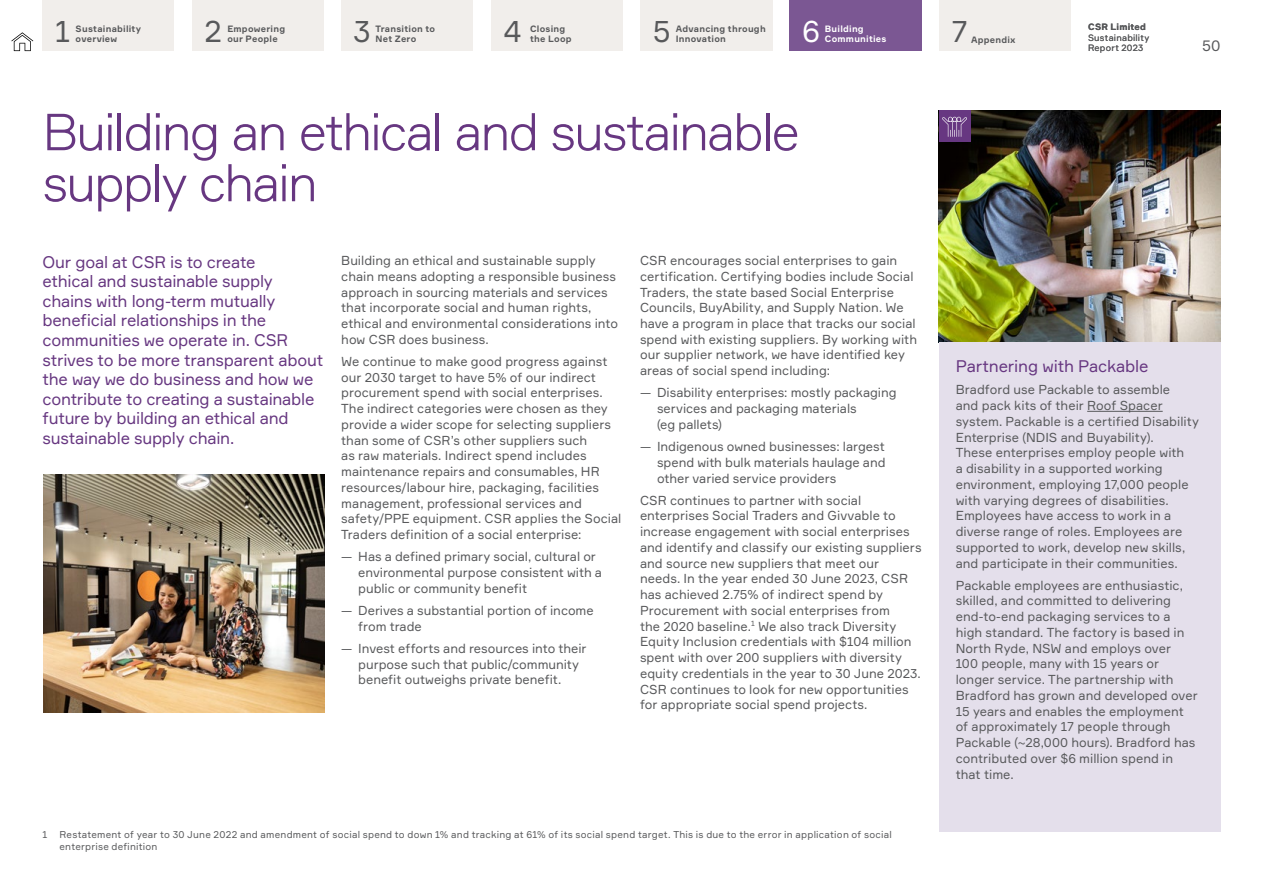
<style>
.page{position:relative;width:1263px;height:893px;background:#fff}
.page>*{position:absolute;margin:0;border:0;box-sizing:border-box;transform-origin:0 0}
.t1{font:300 51px/51px "Formular";letter-spacing:-.04em;color:#673781}
.t2{font:30px "Formular";color:#58595b}
.t3{font:30px "Formular";color:#fff}
.t4{font:16.5px/19.5px "Formular";letter-spacing:-.015em;color:#673781}
.t5{font:15px "Formular";color:#58595b}
.t6{font:12.75px/15.8px "Formular";color:#58595b}
.t7{font:9.75px/12px "Formular";letter-spacing:.02em;color:#58595b}
.t8{font:700 9px/10.5px "Formular";letter-spacing:.025em;color:#58595b}
.t9{font:9px/10.5px "Formular";letter-spacing:.025em;color:#58595b}
.t10{font:700 9px/10.5px "Formular";letter-spacing:.025em;color:#fff}
</style>
<div class="page">
<div style="left:789px;top:0;width:133px;height:51px;background:#7b5793"></div>
<div style="left:43px;top:0;width:131px;height:51px;background:#f1eeeb"></div>
<div style="left:341px;top:0;width:131px;height:51px;background:#f1eeeb"></div>
<div style="left:491px;top:0;width:131px;height:51px;background:#f1eeeb"></div>
<div style="left:192px;top:0;width:132px;height:51px;background:#f1eeeb"></div>
<div style="left:640px;top:0;width:132px;height:51px;background:#f1eeeb"></div>
<div style="left:939px;top:0;width:131px;height:51px;background:#f1eeeb"></div>
<img style="left:939px;top:111px;width:281px;height:231px">
<div style="left:939px;top:342px;width:282px;height:489px;background:#e4dfeb"></div>
<hr style="left:1087px;top:411px;width:76px;height:1px;background:#58595b">
<div style="left:939px;top:111px;width:31px;height:31px;background:#673781"></div>
<svg style="left:942px;top:117px;width:25px;height:20px"></svg>
<img style="left:43px;top:474px;width:281px;height:238px">
<svg style="left:11px;top:32px;width:22px;height:19px"></svg>
<h2 class="t2" style="left:205px;top:12px;width:19px">2</h2>
<h2 class="t3" style="left:802px;top:12px;width:19px">6</h2>
<p class="t10" style="left:825px;top:23px;width:63px">Building<br>Communities</p>
<p class="t8" style="left:1088px;top:21px;width:59px">CSR Limited</p>
<h2 class="t2" style="left:55px;top:12px;width:17px">1</h2>
<p class="t8" style="left:76px;top:23px;width:67px">Sustainability overview</p>
<h2 class="t2" style="left:353px;top:12px;width:19px">3</h2>
<p class="t8" style="left:375px;top:23px;width:61px">Transition to<br>Net Zero</p>
<h2 class="t2" style="left:503px;top:12px;width:20px">4</h2>
<p class="t8" style="left:530px;top:23px;width:37px">Closing</p>
<p class="t8" style="left:227px;top:23px;width:59px">Empowering our People</p>
<h2 class="t2" style="left:653px;top:12px;width:19px">5</h2>
<p class="t8" style="left:676px;top:23px;width:91px">Advancing through<br>Innovation</p>
<h2 class="t2" style="left:951px;top:12px;width:18px">7</h2>
<p class="t9" style="left:1088px;top:32px;width:63px">Sustainability<br>Report 2023</p>
<p class="t8" style="left:530px;top:34px;width:43px">the Loop</p>
<p class="t8" style="left:971px;top:34px;width:46px">Appendix</p>
<h1 class="t1" style="left:43px;top:106px;width:759px">Building an ethical and sustainable supply chain</h1>
<p class="t5" style="left:1202px;top:36px;width:20px">50</p>
<p class="t4" style="left:43px;top:252px;width:283px">Our goal at CSR is to create<br>ethical and sustainable supply chains with long-term mutually beneficial relationships in the communities we operate in. CSR strives to be more transparent about the way we do business and how we contribute to creating a sustainable future by building an ethical and sustainable supply chain.</p>
<p class="t6" style="left:341px;top:252px;width:278px">Building an ethical and sustainable supply chain means adopting a responsible business approach in sourcing materials and services that incorporate social and human rights, ethical and environmental considerations into how CSR does business.</p>
<p class="t6" style="left:341px;top:353px;width:282px">We continue to make good progress against our 2030 target to have 5% of our indirect procurement spend with social enterprises.<br>The indirect categories were chosen as they provide a wider scope for selecting suppliers than some of CSR’s other suppliers such<br>as raw materials. Indirect spend includes maintenance repairs and consumables, HR resources/labour hire, packaging, facilities management, professional services and safety/PPE equipment. CSR applies the Social Traders definition of a social enterprise:</p>
<p class="t6" style="left:358px;top:549px;width:245px;text-indent:-17px">— Has a defined primary social, cultural or environmental purpose consistent with a public or community benefit</p>
<p class="t6" style="left:358px;top:602px;width:237px;text-indent:-17px">— Derives a substantial portion of income from trade</p>
<p class="t6" style="left:358px;top:640px;width:230px;text-indent:-17px">— Invest efforts and resources into their purpose such that public/community benefit outweighs private benefit.</p>
<p class="t6" style="left:640px;top:252px;width:279px">CSR encourages social enterprises to gain certification. Certifying bodies include Social Traders, the state based Social Enterprise Councils, BuyAbility, and Supply Nation. We have a program in place that tracks our social spend with existing suppliers. By working with our supplier network, we have identified key areas of social spend including:</p>
<p class="t6" style="left:657px;top:385px;width:241px;text-indent:-17px">— Disability enterprises: mostly packaging services and packaging materials<br>(eg pallets)</p>
<p class="t6" style="left:657px;top:438px;width:230px;text-align:justify;text-indent:-17px">— Indigenous owned businesses: largest spend with bulk materials haulage and other varied service providers</p>
<p class="t6" style="left:640px;top:492px;width:283px">CSR continues to partner with social enterprises Social Traders and Givvable to increase engagement with social enterprises and identify and classify our existing suppliers and source new suppliers that meet our needs. In the year ended 30 June 2023, CSR has achieved 2.75% of indirect spend by Procurement with social enterprises from<br>the 2020 baseline.<sup>1</sup> We also track Diversity Equity Inclusion credentials with $104 million spent with over 200 suppliers with diversity equity credentials in the year to 30 June 2023.<br>CSR continues to look for new opportunities for appropriate social spend projects.</p>
<p class="t7" style="left:60px;top:828px;width:834px;text-indent:-17px">1 Restatement of year to 30 June 2022 and amendment of social spend to down 1% and tracking at 61% of its social spend target. This is due to the error in application of social enterprise definition</p>
<p class="t4" style="left:956px;top:356px;width:194px">Partnering with Packable</p>
<p class="t6" style="left:956px;top:382px;width:245px">Bradford use Packable to assemble<br>and pack kits of their Roof Spacer system. Packable is a certified Disability Enterprise (NDIS and Buyability).<br>These enterprises employ people with<br>a disability in a supported working environment, employing 17,000 people with varying degrees of disabilities.<br>Employees have access to work in a diverse range of roles. Employees are supported to work, develop new skills, and participate in their communities.</p>
<p class="t6" style="left:956px;top:577px;width:243px">Packable employees are enthusiastic, skilled, and committed to delivering end-to-end packaging services to a high standard. The factory is based in North Ryde, NSW and employs over<br>100 people, many with 15 years or longer service. The partnership with Bradford has grown and developed over 15 years and enables the employment of approximately 17 people through Packable (~28,000 hours). Bradford has contributed over $6 million spend in that time.</p>
</div>
